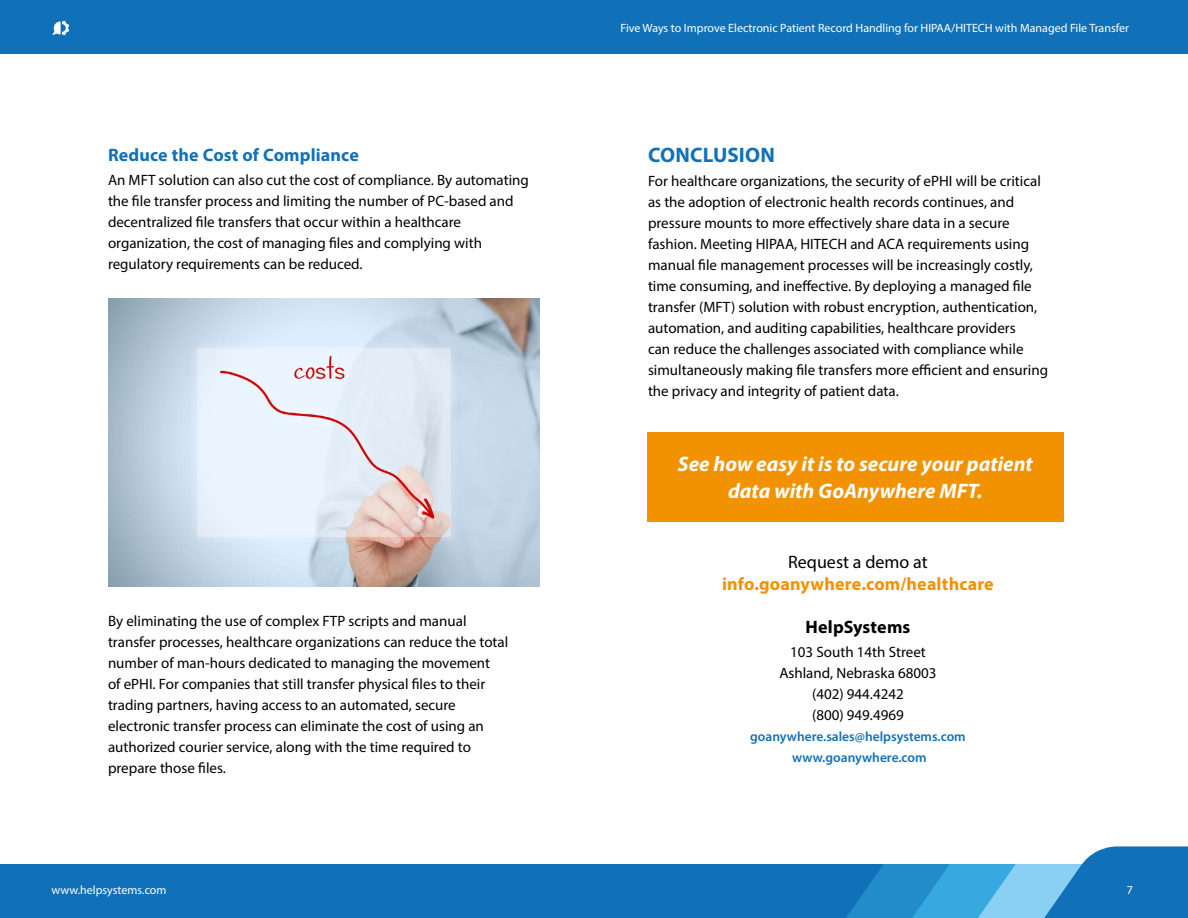
<style>
.page{position:relative;width:1188px;height:918px;background:#fff}
.page>*{position:absolute;margin:0;border:0;box-sizing:border-box;transform-origin:0 0}
.t1{font:italic 700 21px/27px "Myriad Pro";color:#fff;text-align:center}
.t2{font:700 21px "Myriad Pro";letter-spacing:.005em;color:#1171b8}
.t3{font:700 18px "Myriad Pro";letter-spacing:.01em;color:#f39200}
.t4{font:700 18px "Myriad Pro";letter-spacing:.01em;color:#1171b8}
.t5{font:18px "Myriad Pro";color:#000}
.t6{font:700 18px "Myriad Pro";letter-spacing:.01em;color:#000}
.t7{font:15px/21px "Myriad Pro";color:#000}
.t8{font:600 13.5px/21px "Myriad Pro";color:#1171b8;text-align:center}
.t9{font:12px "Myriad Pro";color:#fff}
</style>
<div class="page">
<div style="left:0;top:864px;width:1188px;height:54px;background:#1171b8"></div>
<div style="left:0;top:0;width:1188px;height:54px;background:#1171b8"></div>
<svg style="left:846px;top:846px;width:342px;height:72px"></svg>
<svg style="left:52px;top:21px;width:17px;height:14px"></svg>
<div style="left:647px;top:433px;width:417px;height:89px;background:#f39200"></div>
<img style="left:108px;top:299px;width:432px;height:288px">
<p class="t4" style="left:108px;top:143px;width:252px">Reduce the Cost of Compliance</p>
<p class="t7" style="left:108px;top:169px;width:422px">An MFT solution can also cut the cost of compliance. By automating the file transfer process and limiting the number of PC-based and decentralized file transfers that occur within a healthcare organization, the cost of managing files and complying with regulatory requirements can be reduced.</p>
<p class="t9" style="left:620px;top:20px;width:510px">Five Ways to Improve Electronic Patient Record Handling for HIPAA/HITECH with Managed File Transfer</p>
<h1 class="t2" style="left:648px;top:142px;width:128px">CONCLUSION</h1>
<p class="t7" style="left:648px;top:171px;width:402px">For healthcare organizations, the security of ePHI will be critical as the adoption of electronic health records continues, and pressure mounts to more effectively share data in a secure fashion. Meeting HIPAA, HITECH and ACA requirements using manual file management processes will be increasingly costly, time consuming, and ineffective. By deploying a managed file transfer (MFT) solution with robust encryption, authentication, automation, and auditing capabilities, healthcare providers<br>can reduce the challenges associated with compliance while simultaneously making file transfers more efficient and ensuring the privacy and integrity of patient data.</p>
<h1 class="t1" style="left:678px;top:450px;width:357px">See how easy it is to secure your patient data with GoAnywhere MFT.</h1>
<p class="t5" style="left:788px;top:550px;width:141px">Request a demo at</p>
<p class="t3" style="left:722px;top:572px;width:273px">info.goanywhere.com/healthcare</p>
<p class="t7" style="left:108px;top:610px;width:402px">By eliminating the use of complex FTP scripts and manual transfer processes, healthcare organizations can reduce the total number of man-hours dedicated to managing the movement<br>of ePHI. For companies that still transfer physical files to their trading partners, having access to an automated, secure electronic transfer process can eliminate the cost of using an authorized courier service, along with the time required to prepare those files.</p>
<p class="t6" style="left:806px;top:616px;width:106px">HelpSystems</p>
<p class="t7" style="left:779px;top:642px;width:159px;text-align:center">103 South 14th Street<br>Ashland, Nebraska 68003 (402) 944.4242<br>(800) 949.4969</p>
<p class="t8" style="left:750px;top:726px;width:217px">goanywhere.sales@helpsystems.com www.goanywhere.com</p>
<p class="t9" style="left:51px;top:883px;width:117px">www.helpsystems.com</p>
<p class="t9" style="left:1127px;top:883px;width:8px">7</p>
</div>
